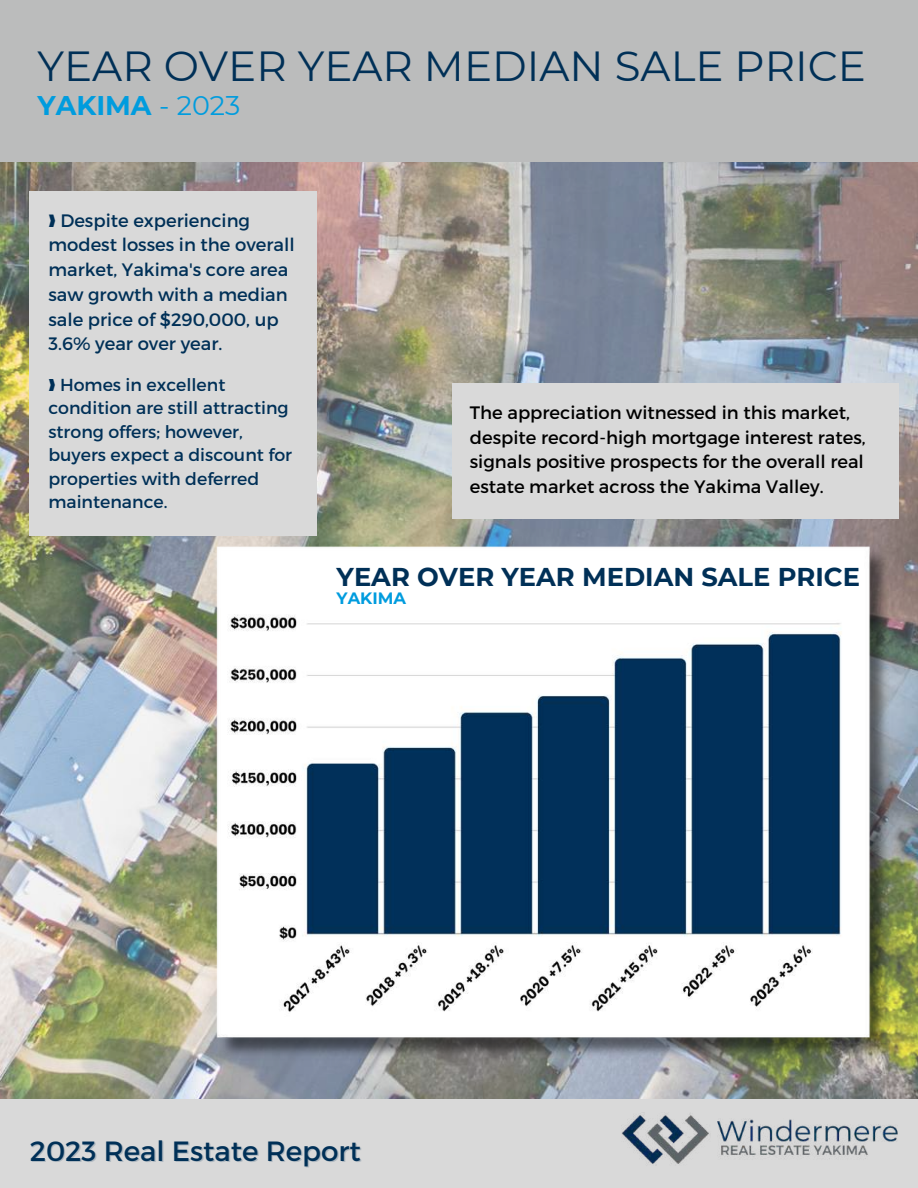
<style>
.page{position:relative;width:918px;height:1188px;background:#fff}
.page>*{position:absolute;margin:0;border:0;box-sizing:border-box;transform-origin:0 0}
.t1{font:42px "Montserrat";color:#003057}
.t2{font:27.75px "Montserrat";color:#003057}
.t3{font:700 27px "Montserrat";color:#009cde}
.t4{font:700 25.8px "Montserrat";color:#003057}
.t5{font:18px/24.8px "Montserrat";color:#000}
.t6{font:18px/24.8px "Montserrat";color:#003057}
.t7{font:17.4px/23.4px "Montserrat";color:#003057}
.t8{font:700 16.35px "Montserrat";color:#009cde}
.s1{font-weight:400}
.s2{font-family:"Free Serif"}
</style>
<div class="page">
<img style="left:0;top:162px;width:918px;height:937px">
<div style="left:0;top:1099px;width:918px;height:89px;background:#d9d9d9"></div>
<img style="left:210px;top:546px;width:689px;height:516px">
<div style="left:30px;top:191px;width:287px;height:345px;background:#d9d9d9"></div>
<div style="left:0;top:0;width:918px;height:162px;background:#bbbcbc"></div>
<div style="left:452px;top:384px;width:447px;height:135px;background:#d9d9d9"></div>
<img style="left:591px;top:1028px;width:327px;height:136px">
<h1 class="t1" style="left:37px;top:41px;width:830px">YEAR OVER YEAR MEDIAN SALE PRICE</h1>
<h3 class="t3" style="left:37px;top:89px;width:204px">YAKIMA <span class="s1">- 2023</span></h3>
<p class="t6" style="left:48px;top:207px;width:248px"><span class="s2">❱</span> Despite experiencing modest losses in the overall market, Yakima's core area saw growth with a median sale price of $290,000, up<br>3.6% year over year.</p>
<p class="t7" style="left:48px;top:372px;width:245px"><span class="s2">❱</span> Homes in excellent condition are still attracting strong offers; however, buyers expect a discount for properties with deferred maintenance.</p>
<p class="t5" style="left:470px;top:399px;width:397px">The appreciation witnessed in this market, despite record-high mortgage interest rates, signals positive prospects for the overall real estate market across the Yakima Valley.</p>
<h3 class="t4" style="left:337px;top:561px;width:525px">YEAR OVER YEAR MEDIAN SALE PRICE</h3>
<p class="t8" style="left:337px;top:589px;width:71px">YAKIMA</p>
<h2 class="t2" style="left:30px;top:1133px;width:333px">2023 Real Estate Report</h2>
</div>
